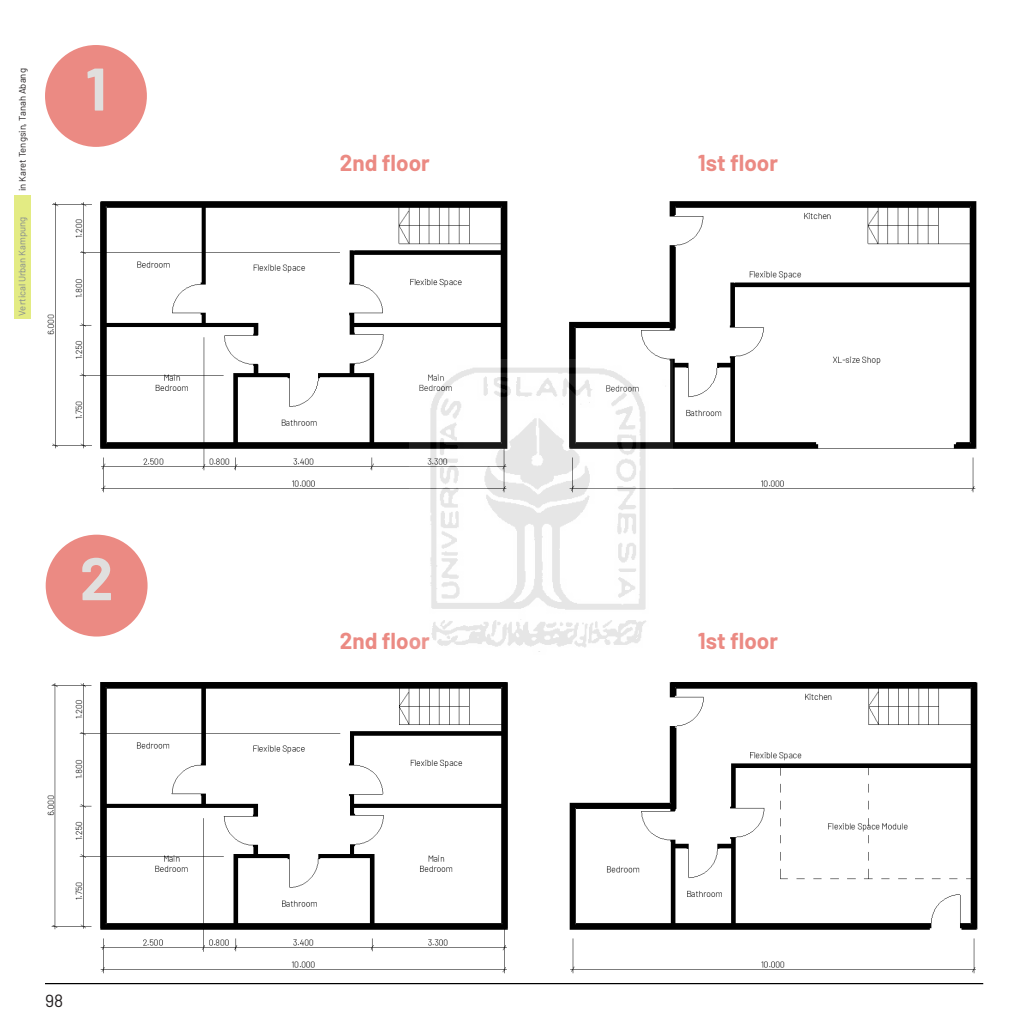
<style>
.page{position:relative;width:1028px;height:1028px;background:#fff}
.page>*{position:absolute;margin:0;border:0;box-sizing:border-box;transform-origin:0 0}
.t1{font:700 60px "Barlow";color:#e0dfde}
.t2{font:700 22.5px "Barlow";color:#eb8a83}
.t3{font:17.5px "Barlow";color:#231f20}
.t4{font:9.5px "Barlow";color:#231f20}
.t5{font:9.5px "Barlow";color:#838a91}
</style>
<div class="page">
<div style="left:14px;top:196px;width:17px;height:123px;background:#e3eb83"></div>
<hr style="left:45px;top:983px;width:938px;height:1px;background:#000">
<img style="left:47px;top:201px;width:930px;height:292px">
<div style="left:45px;top:45px;width:102px;height:102px;background:#eb8a83;border-radius:50%"></div>
<img style="left:47px;top:682px;width:931px;height:292px">
<div style="left:46px;top:534px;width:102px;height:102px;background:#eb8a83;border-radius:50%"></div>
<img style="left:409px;top:360px;width:263px;height:292px">
<p class="t4" style="left:16px;top:191px;width:124px;rotate:-90deg">in Karet Tengsin, Tanah Abang</p>
<p class="t5" style="left:15px;top:315px;width:100px;rotate:-90deg">Vertical Urban Kampung</p>
<p class="t1" style="left:85px;top:45px;width:23px">1</p>
<p class="t1" style="left:80px;top:534px;width:35px">2</p>
<p class="t3" style="left:45px;top:988px;width:20px">98</p>
<p class="t2" style="left:340px;top:146px;width:91px">2nd floor</p>
<p class="t2" style="left:340px;top:624px;width:91px">2nd floor</p>
<p class="t2" style="left:698px;top:146px;width:82px">1st floor</p>
<p class="t2" style="left:698px;top:624px;width:82px">1st floor</p>
</div>
